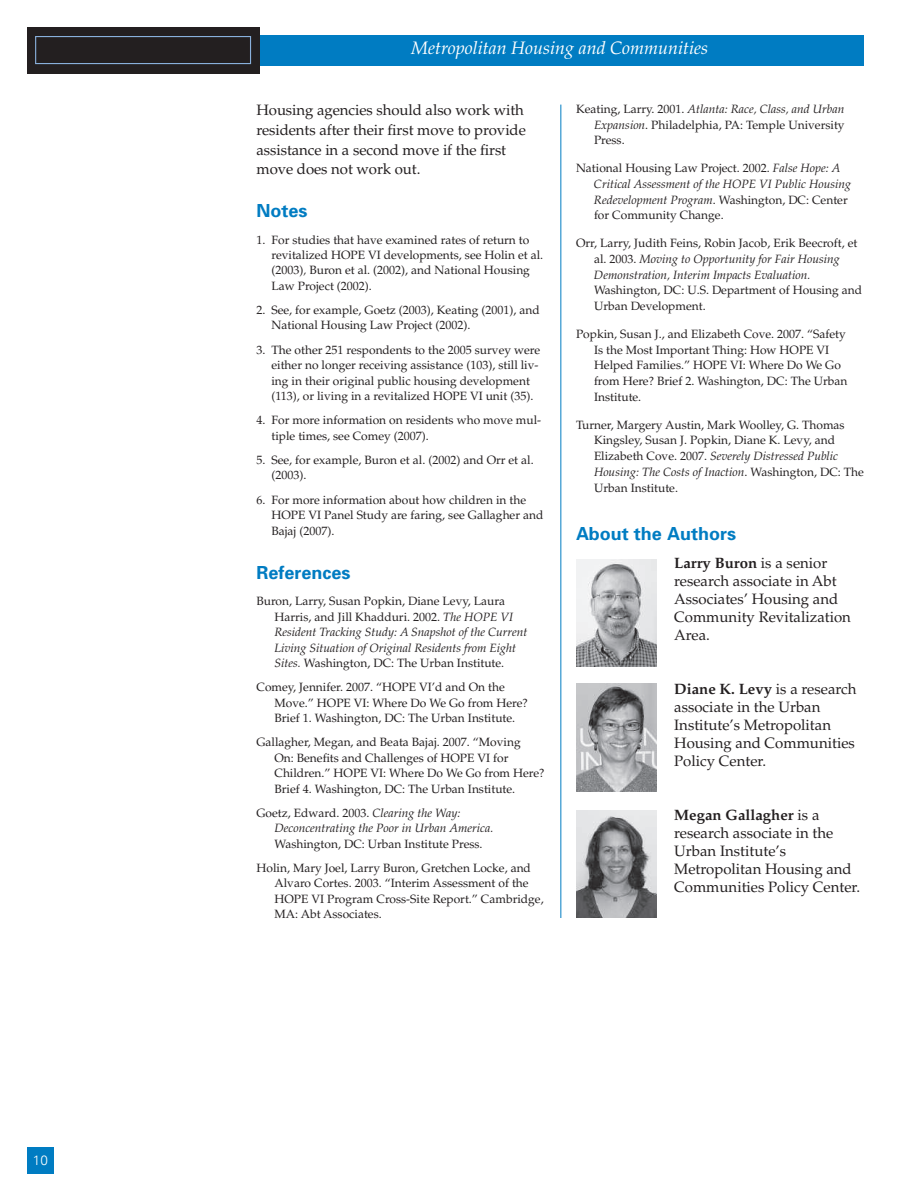
<style>
.page{position:relative;width:918px;height:1188px;background:#fff}
.page>*{position:absolute;margin:0;border:0;box-sizing:border-box;transform-origin:0 0}
.t1{font:italic 18px "Palatino";color:#fff}
.t2{font:700 18px "Univers";color:#007cc2}
.t3{font:15px/18px "Palatino";color:#231f20}
.t4{font:300 13.5px "Univers";color:#fff}
.t5{font:12px/15.3px "Palatino";color:#231f20}
.t6{font:italic 12px/15.3px "Palatino";color:#231f20}
.s1{font-style:italic}
.s2{font-style:normal}
.s3{font-weight:700}
</style>
<div class="page">
<div style="left:255px;top:35px;width:609px;height:30px;background:#007cc2"></div>
<div style="left:27px;top:27px;width:232px;height:46px;background:#231f20"></div>
<div style="left:35px;top:36px;width:216px;height:28px;border:1px solid #89b0dc"></div>
<div style="left:27px;top:1148px;width:27px;height:26px;background:#007cc2"></div>
<hr style="left:560px;top:105px;width:1px;height:813px;background:#007cc2">
<img style="left:576px;top:559px;width:80px;height:107px">
<img style="left:576px;top:683px;width:80px;height:108px">
<svg style="left:576px;top:810px;width:80px;height:1px"></svg>
<img style="left:576px;top:811px;width:80px;height:107px">
<p class="t4" style="left:33px;top:1155px;width:17px">10</p>
<h1 class="t1" style="left:411px;top:41px;width:299px">Metropolitan Housing and Communities</h1>
<p class="t3" style="left:256px;top:102px;width:271px;line-height:19.6px">Housing agencies should also work with residents after their first move to provide assistance in a second move if the first move does not work out.</p>
<h1 class="t2" style="left:256px;top:204px;width:53px">Notes</h1>
<p class="t5" style="left:271px;top:233px;width:273px;text-indent:-15px">1. For studies that have examined rates of return to revitalized HOPE VI developments, see Holin et al. (2003)<span class="s1">,</span> Buron et al. (2002), and National Housing Law Project (2002).</p>
<p class="t5" style="left:271px;top:304px;width:270px;text-indent:-15px">2. See, for example, Goetz (2003), Keating (2001), and<br>National Housing Law Project (2002).</p>
<p class="t5" style="left:271px;top:343px;width:270px;text-indent:-15px">3. The other 251 respondents to the 2005 survey were either no longer receiving assistance (103), still liv&shy;ing in their original public housing development (113), or living in a revitalized HOPE VI unit (35).</p>
<p class="t5" style="left:271px;top:414px;width:271px;text-indent:-15px">4. For more information on residents who move mul&shy;tiple times, see Comey (2007).</p>
<p class="t5" style="left:271px;top:454px;width:264px;text-indent:-15px">5. See, for example, Buron et al. (2002) and Orr et al. (2003).</p>
<p class="t5" style="left:271px;top:493px;width:273px;text-indent:-15px">6. For more information about how children in the<br>HOPE VI Panel Study are faring, see Gallagher and<br>Bajaj (2007).</p>
<h1 class="t2" style="left:256px;top:566px;width:96px">References</h1>
<p class="t6" style="left:274px;top:595px;width:254px;text-indent:-18px"><span class="s2">Buron, Larry, Susan Popkin, Diane Levy, Laura Harris, and Jill Khadduri. 2002.</span> The HOPE VI Resident Tracking Study: A Snapshot of the Current Living Situation of Original Residents from Eight Sites. <span class="s2">Washington, DC: The Urban Institute.</span></p>
<p class="t5" style="left:274px;top:681px;width:255px;text-indent:-18px">Comey, Jennifer. 2007. “HOPE VI’d and On the<br>Move.” HOPE VI: Where Do We Go from Here?<br>Brief 1. Washington, DC: The Urban Institute.</p>
<p class="t5" style="left:274px;top:736px;width:272px;text-indent:-18px">Gallagher, Megan, and Beata Bajaj. 2007. “Moving<br>On: Benefits and Challenges of HOPE VI for Children.” HOPE VI: Where Do We Go from Here?<br>Brief 4. Washington, DC: The Urban Institute.</p>
<p class="t6" style="left:274px;top:807px;width:220px;text-indent:-18px"><span class="s2">Goetz, Edward. 2003.</span> Clearing the Way:<br>Deconcentrating the Poor in Urban America.</p>
<p class="t5" style="left:256px;top:833px;width:276px;line-height:24.3px;text-indent:18px">Washington, DC: Urban Institute Press.<br>Holin, Mary Joel, Larry Buron, Gretchen Locke, and</p>
<p class="t5" style="left:274px;top:877px;width:271px">Alvaro Cortes. 2003. “Interim Assessment of the<br>HOPE VI Program Cross-Site Report.” Cambridge,<br>MA: Abt Associates.</p>
<p class="t5" style="left:594px;top:102px;width:252px;line-height:15.8px;text-align:justify;text-indent:-18px">Keating, Larry. 2001. <span class="s1">Atlanta: Race, Class, and Urban Expansion</span>. Philadelphia, PA: Temple University Press.</p>
<p class="t6" style="left:594px;top:162px;width:259px;line-height:15.8px;text-indent:-18px"><span class="s2">National Housing Law Project. 2002.</span> False Hope: A Critical Assessment of the HOPE VI Public Housing Redevelopment Program<span class="s2">. Washington, DC: Center for Community Change.</span></p>
<p class="t6" style="left:594px;top:237px;width:265px;line-height:15.8px;text-indent:-18px"><span class="s2">Orr, Larry, Judith Feins, Robin Jacob, Erik Beecroft, et al. 2003.</span> Moving to Opportunity for Fair Housing<br>Demonstration, Interim Impacts Evaluation.</p>
<p class="t5" style="left:594px;top:284px;width:270px;line-height:15.8px">Washington, DC: U.S. Department of Housing and<br>Urban Development.</p>
<p class="t5" style="left:594px;top:327px;width:255px;line-height:15.8px;text-indent:-18px">Popkin, Susan J., and Elizabeth Cove. 2007. “Safety Is the Most Important Thing: How HOPE VI Helped Families.” HOPE VI: Where Do We Go from Here? Brief 2. Washington, DC: The Urban Institute.</p>
<p class="t5" style="left:594px;top:418px;width:271px;line-height:15.8px;text-indent:-18px">Turner, Margery Austin, Mark Woolley, G. Thomas Kingsley, Susan J. Popkin, Diane K. Levy, and Elizabeth Cove. 2007. <span class="s1">Severely Distressed Public Housing: The Costs of Inaction</span>. Washington, DC: The Urban Institute.</p>
<h1 class="t2" style="left:576px;top:527px;width:162px">About the Authors</h1>
<p class="t3" style="left:674px;top:556px;width:178px"><span class="s3">Larry Buron</span> is a senior research associate in Abt<br>Associates’ Housing and<br>Community Revitalization<br>Area.</p>
<p class="t3" style="left:674px;top:682px;width:184px"><span class="s3">Diane K. Levy</span> is a research associate in the Urban<br>Institute’s Metropolitan<br>Housing and Communities<br>Policy Center.</p>
<p class="t3" style="left:674px;top:808px;width:187px"><span class="s3">Megan Gallagher</span> is a research associate in the<br>Urban Institute’s<br>Metropolitan Housing and<br>Communities Policy Center.</p>
</div>
